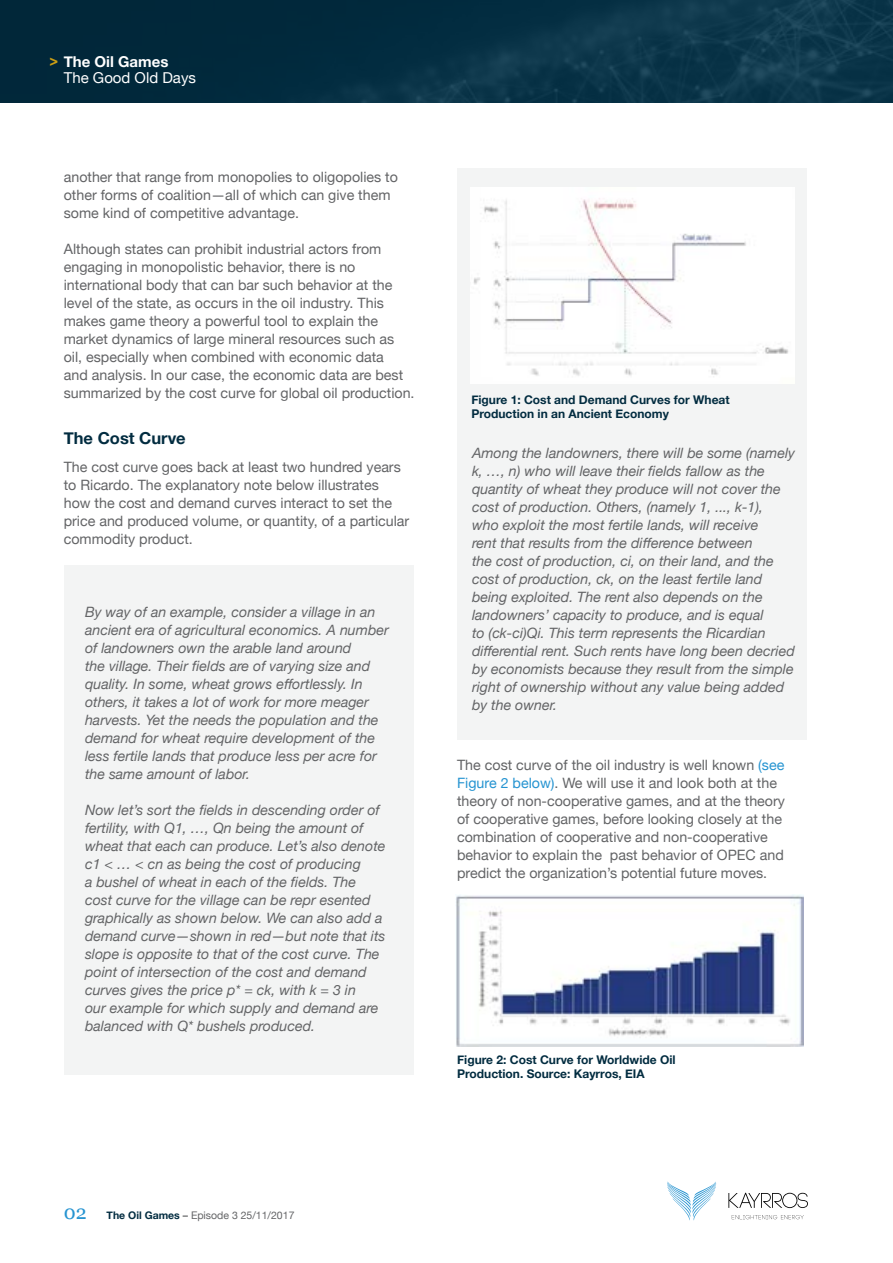
<style>
.page{position:relative;width:893px;height:1263px;background:#fff}
.page>*{position:absolute;margin:0;border:0;box-sizing:border-box;transform-origin:0 0}
.t1{font:700 16.5px "Helvetica Neue";color:#022c40}
.t2{font:15px/16.5px "Helvetica Neue";color:#fff}
.t3{font:italic 14.25px/18px "Helvetica Neue";color:#636466}
.t4{font:14.25px/18px "Helvetica Neue";color:#636466}
.t5{font:700 12px/13.5px "Helvetica Neue";color:#022c40}
.t6{font:10.5px "Helvetica Neue";color:#636466}
.s1{font-family:"Arial";font-weight:700;color:#cc9e14}
.s2{font-weight:700}
.s3{color:#2694d1}
.s4{font-family:"Georgia";font-size:19.5px;color:#2694d1}
.s5{font-weight:700;color:#022c40}
.s6{font-weight:500}
</style>
<div class="page">
<svg style="left:728px;top:1193px;width:80px;height:15px"></svg>
<svg style="left:667px;top:1181px;width:49px;height:39px"></svg>
<svg style="left:732px;top:1215px;width:72px;height:4px"></svg>
<div style="left:457px;top:168px;width:349px;height:572px;background:#f3f4f4"></div>
<img style="left:0;top:0;width:893px;height:102px">
<div style="left:65px;top:566px;width:349px;height:509px;background:#f3f4f4"></div>
<img style="left:470px;top:188px;width:325px;height:195px">
<img style="left:456px;top:894px;width:348px;height:152px">
<p class="t2" style="left:64px;top:54px;width:134px;text-indent:-14px"><span class="s1">&gt;</span> <span class="s2">The Oil Games<br></span>The Good Old Days</p>
<p class="t4" style="left:64px;top:168px;width:336px">another that range from monopolies to oligopolies to other forms of coalition—all of which can give them some kind of competitive advantage.</p>
<p class="t4" style="left:64px;top:240px;width:352px">Although states can prohibit industrial actors from engaging in monopolistic behavior, there is no international body that can bar such behavior at the level of the state, as occurs in the oil industry. This makes game theory a powerful tool to explain the market dynamics of large mineral resources such as oil, especially when combined with economic data<br>and analysis. In our case, the economic data are best summarized by the cost curve for global oil production.</p>
<p class="t1" style="left:64px;top:425px;width:123px">The Cost Curve</p>
<p class="t4" style="left:64px;top:458px;width:347px">The cost curve goes back at least two hundred years to Ricardo. The explanatory note below illustrates how the cost and demand curves interact to set the price and produced volume, or quantity, of a particular commodity product.</p>
<p class="t3" style="left:85px;top:603px;width:305px">By way of an example, consider a village in an ancient era of agricultural economics. A number of landowners own the arable land around<br>the village. Their fields are of varying size and quality. In some, wheat grows effortlessly. In others, it takes a lot of work for more meager harvests. Yet the needs the population and the demand for wheat require development of the less fertile lands that produce less per acre for the same amount of labor.</p>
<p class="t3" style="left:85px;top:801px;width:302px">Now let’s sort the fields in descending order of fertility, with Q1, …, Qn being the amount of wheat that each can produce. Let’s also denote c1 &lt; … &lt; cn as being the cost of producing<br>a bushel of wheat in each of the fields. The cost curve for the village can be repr esented graphically as shown below. We can also add a demand curve—shown in red—but note that its slope is opposite to that of the cost curve. The point of intersection of the cost and demand curves gives the price p* = ck, with k = 3 in<br>our example for which supply and demand are balanced with Q* bushels produced.</p>
<p class="t5" style="left:471px;top:394px;width:260px">Figure 1: Cost and Demand Curves for Wheat<br>Production in an Ancient Economy</p>
<p class="t3" style="left:472px;top:445px;width:325px">Among the landowners, there will be some (namely k, …, n) who will leave their fields fallow as the quantity of wheat they produce will not cover the cost of production. Others, (namely 1, ..., k-1),<br>who exploit the most fertile lands, will receive<br>rent that results from the difference between<br>the cost of production, ci, on their land, and the cost of production, ck, on the least fertile land being exploited. The rent also depends on the landowners’ capacity to produce, and is equal<br>to (ck-ci)Qi. This term represents the Ricardian differential rent. Such rents have long been decried by economists because they result from the simple right of ownership without any value being added by the owner.</p>
<p class="t4" style="left:457px;top:757px;width:329px">The cost curve of the oil industry is well known <span class="s3">(see Figure 2 below)</span>. We will use it and look both at the theory of non-cooperative games, and at the theory of cooperative games, before looking closely at the combination of cooperative and non-cooperative behavior to explain the past behavior of OPEC and predict the organization’s potential future moves.</p>
<p class="t5" style="left:457px;top:1053px;width:220px">Figure 2: Cost Curve for Worldwide Oil<br>Production. Source: Kayrros, EIA</p>
<p class="t6" style="left:64px;top:1208px;width:232px"><span class="s4">02</span> <span class="s5">The Oil Games</span> <span class="s6">–</span> Episode 3 25/11/2017</p>
</div>
